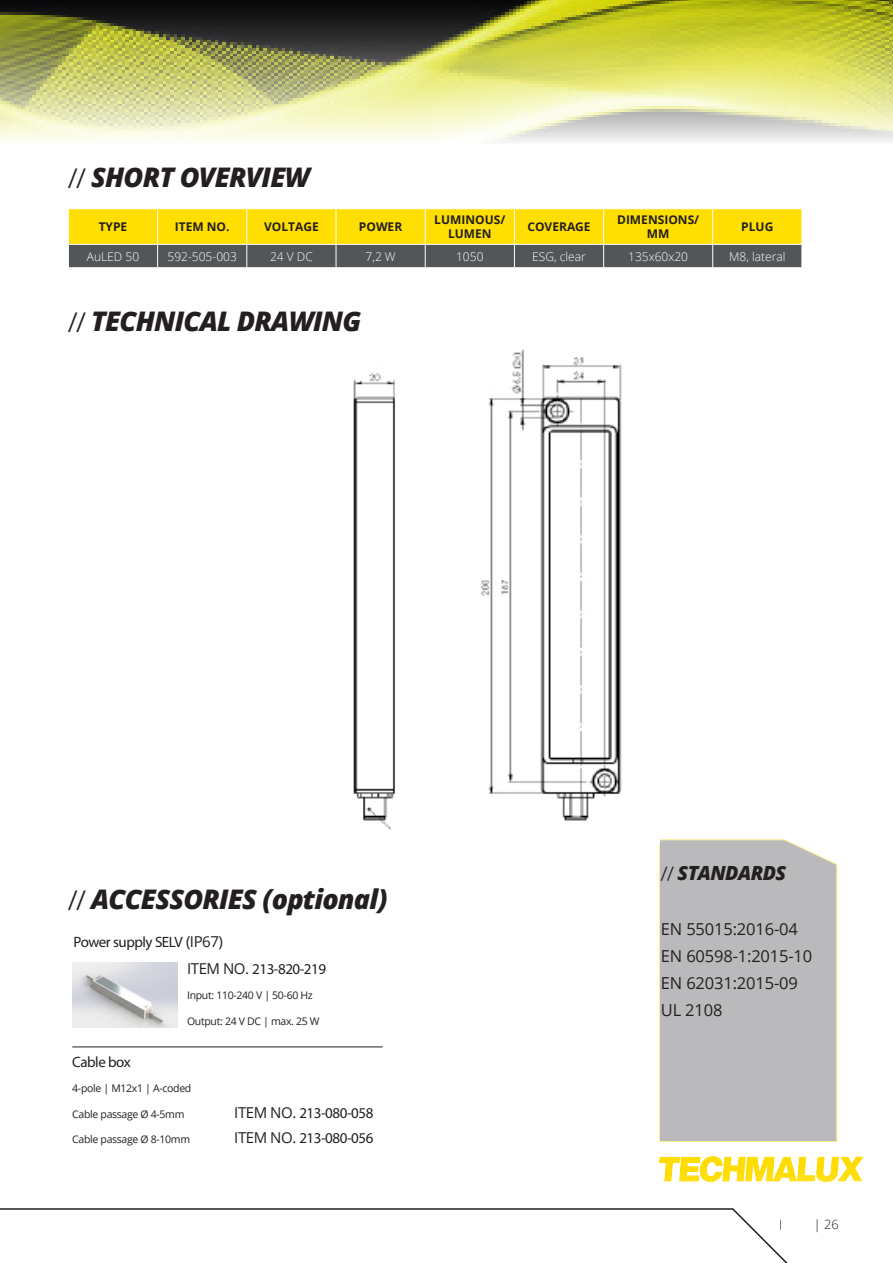
<style>
.page{position:relative;width:893px;height:1263px;background:#fff}
.page>*{position:absolute;margin:0;border:0;box-sizing:border-box;transform-origin:0 0}
.t1{font:italic 800 27px "Open Sans";letter-spacing:-.03em;color:#231f20}
.t2{font:italic 800 19.5px "Open Sans";letter-spacing:-.03em;color:#231f20}
.t3{font:16.5px/27px "Open Sans";letter-spacing:-.01em;color:#231f20}
.t4{font:15px "Myriad Pro";letter-spacing:-.03em;color:#231f20}
.t5{font:300 12.75px "Open Sans";color:#231f20}
.t6{font:700 12px/14.4px "Open Sans";color:#231f20;text-align:center}
.t7{font:300 12px "Open Sans";color:#fff}
.t8{font:10.5px "Open Sans";letter-spacing:-.03em;color:#231f20}
.s1{font-family:"Myriad Pro";font-weight:400;font-style:normal}
.s2{font-family:"Open Sans"}
</style>
<div class="page">
<svg style="left:0;top:1208px;width:788px;height:55px"></svg>
<img style="left:0;top:0;width:893px;height:142px">
<img style="left:659px;top:1157px;width:204px;height:24px">
<svg style="left:68px;top:209px;width:734px;height:58px;background:#beac2a"></svg>
<div style="left:781px;top:1208px;width:29px;height:33px;background:#fff"></div>
<div style="left:659px;top:839px;width:178px;height:303px;background:#bababc"></div>
<hr style="left:72px;top:1046px;width:311px;height:1px;background:#231f20">
<img style="left:72px;top:962px;width:106px;height:65px">
<img style="left:353px;top:349px;width:269px;height:481px">
<div style="left:391px;top:813px;width:135px;height:40px;background:#fff"></div>
<p class="t1" style="left:68px;top:156px;width:243px"><span class="s1">//</span> SHORT OVERVIEW</p>
<p class="t6" style="left:99px;top:219px;width:30px">TYPE</p>
<p class="t6" style="left:175px;top:219px;width:56px">ITEM NO.</p>
<p class="t6" style="left:264px;top:219px;width:56px">VOLTAGE</p>
<p class="t6" style="left:359px;top:219px;width:45px">POWER</p>
<p class="t6" style="left:434px;top:212px;width:73px">LUMINOUS/<br>LUMEN</p>
<p class="t6" style="left:527px;top:219px;width:65px">COVERAGE</p>
<p class="t6" style="left:617px;top:212px;width:84px">DIMENSIONS/<br>MM</p>
<p class="t6" style="left:741px;top:219px;width:34px">PLUG</p>
<p class="t7" style="left:87px;top:248px;width:54px">AuLED 50</p>
<p class="t7" style="left:168px;top:248px;width:71px">592-505-003</p>
<p class="t7" style="left:270px;top:248px;width:44px">24 V DC</p>
<p class="t7" style="left:366px;top:248px;width:32px">7,2 W</p>
<p class="t7" style="left:456px;top:248px;width:29px">1050</p>
<p class="t7" style="left:532px;top:248px;width:55px">ESG, clear</p>
<p class="t7" style="left:628px;top:248px;width:61px">135x60x20</p>
<p class="t7" style="left:729px;top:248px;width:58px">M8, lateral</p>
<p class="t1" style="left:68px;top:301px;width:295px"><span class="s1">//</span> TECHNICAL DRAWING</p>
<p class="t1" style="left:68px;top:879px;width:321px"><span class="s1">//</span> ACCESSORIES (optional)</p>
<p class="t4" style="left:74px;top:932px;width:151px">Power supply SELV <span class="s2">(IP67)</span></p>
<p class="t4" style="left:187px;top:959px;width:141px"><span class="s2">ITEM NO.</span> 213-820-219</p>
<p class="t8" style="left:187px;top:988px;width:127px">Input: 110-240 V | 50-60 Hz</p>
<p class="t8" style="left:187px;top:1014px;width:134px">Output: 24 V DC | max. 25 W</p>
<p class="t4" style="left:72px;top:1053px;width:60px">Cable box</p>
<p class="t8" style="left:72px;top:1081px;width:121px">4-pole | M12x1 | A-coded</p>
<p class="t8" style="left:72px;top:1107px;width:114px">Cable passage Ø 4-5mm</p>
<p class="t4" style="left:234px;top:1104px;width:141px"><span class="s2">ITEM NO.</span> 213-080-058</p>
<p class="t8" style="left:72px;top:1132px;width:119px">Cable passage Ø 8-10mm</p>
<p class="t4" style="left:234px;top:1129px;width:141px"><span class="s2">ITEM NO.</span> 213-080-056</p>
<p class="t2" style="left:661px;top:858px;width:127px"><span class="s1">//</span> STANDARDS</p>
<p class="t3" style="left:661px;top:915px;width:153px">EN 55015:2016-04<br>EN 60598-1:2015-10<br>EN 62031:2015-09<br>UL 2108</p>
<p class="t5" style="left:814px;top:1216px;width:27px">| 26</p>
</div>
